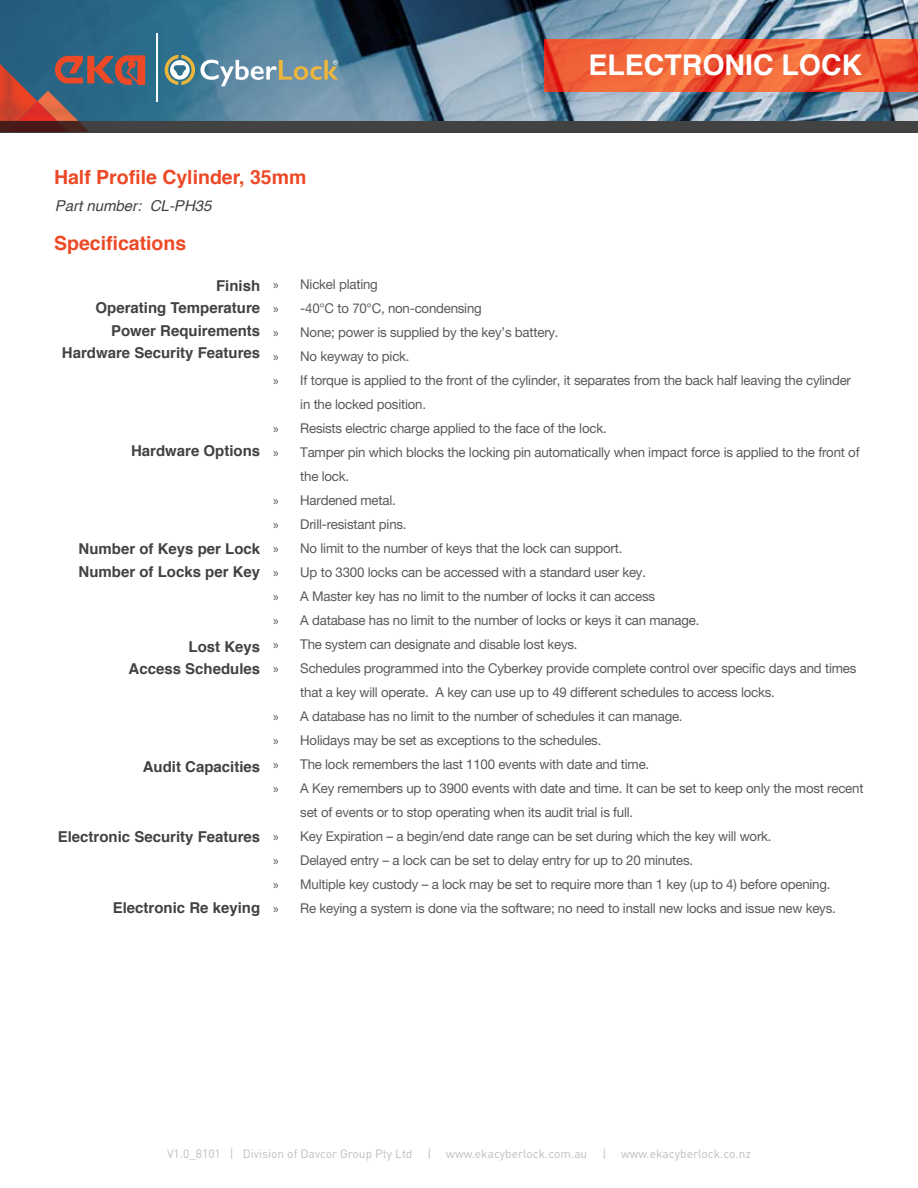
<style>
.page{position:relative;width:918px;height:1188px;background:#fff}
.page>*{position:absolute;margin:0;border:0;box-sizing:border-box;transform-origin:0 0}
.t1{font:700 28.5px "Helvetica";color:#fff}
.t2{font:700 19.5px "Helvetica";color:#ed4926}
.t3{font:700 15px/22.5px "Helvetica";color:#424242;text-align:right}
.t4{font:italic 15px "Helvetica";color:#424242}
.t5{font:13.5px "Helvetica Neue";letter-spacing:-.015em;color:#58595b}
.t6{font:12px "DIN";color:#bcbec0}
.s1{font-family:"Myriad Pro"}
</style>
<div class="page">
<img style="left:0;top:0;width:918px;height:121px">
<svg style="left:165px;top:55px;width:173px;height:31px"></svg>
<hr style="left:156px;top:33px;width:1px;height:69px;background:#fff">
<svg style="left:55px;top:55px;width:90px;height:30px"></svg>
<div style="left:0;top:121px;width:918px;height:11px;background:#424243"></div>
<img style="left:0;top:64px;width:37px;height:57px">
<img style="left:37px;top:91px;width:41px;height:30px">
<img style="left:18px;top:101px;width:39px;height:20px">
<svg style="left:0;top:121px;width:89px;height:11px"></svg>
<svg style="left:544px;top:39px;width:374px;height:53px"></svg>
<h1 class="t1" style="left:588px;top:42px;width:275px">ELECTRONIC LOCK</h1>
<h2 class="t2" style="left:54px;top:162px;width:254px">Half Profile Cylinder, 35mm</h2>
<p class="t4" style="left:55px;top:194px;width:158px">Part number: CL-PH35</p>
<h2 class="t2" style="left:54px;top:228px;width:134px">Specifications</h2>
<p class="t3" style="left:62px;top:275px;width:200px">Finish<br>Operating Temperature<br>Power Requirements<br>Hardware Security Features</p>
<p class="t5" style="left:273px;top:276px;width:106px"><span class="s1">»</span> Nickel plating</p>
<p class="t5" style="left:273px;top:300px;width:210px"><span class="s1">»</span> -40°C to 70°C, non-condensing</p>
<p class="t5" style="left:273px;top:324px;width:287px"><span class="s1">»</span> None; power is supplied by the key’s battery.</p>
<p class="t5" style="left:273px;top:348px;width:138px"><span class="s1">»</span> No keyway to pick.</p>
<p class="t5" style="left:273px;top:372px;width:579px"><span class="s1">»</span> If torque is applied to the front of the cylinder, it separates from the back half leaving the cylinder</p>
<p class="t5" style="left:300px;top:396px;width:127px">in the locked position.</p>
<p class="t5" style="left:273px;top:420px;width:335px"><span class="s1">»</span> Resists electric charge applied to the face of the lock.</p>
<p class="t5" style="left:273px;top:444px;width:588px"><span class="s1">»</span> Tamper pin which blocks the locking pin automatically when impact force is applied to the front of</p>
<p class="t5" style="left:300px;top:468px;width:50px">the lock.</p>
<p class="t5" style="left:273px;top:492px;width:124px"><span class="s1">»</span> Hardened metal.</p>
<p class="t5" style="left:273px;top:516px;width:135px"><span class="s1">»</span> Drill-resistant pins.</p>
<p class="t5" style="left:273px;top:540px;width:351px"><span class="s1">»</span> No limit to the number of keys that the lock can support.</p>
<p class="t5" style="left:273px;top:564px;width:374px"><span class="s1">»</span> Up to 3300 locks can be accessed with a standard user key.</p>
<p class="t5" style="left:273px;top:588px;width:383px"><span class="s1">»</span> A Master key has no limit to the number of locks it can access</p>
<p class="t5" style="left:273px;top:612px;width:428px"><span class="s1">»</span> A database has no limit to the number of locks or keys it can manage.</p>
<p class="t5" style="left:273px;top:636px;width:306px"><span class="s1">»</span> The system can designate and disable lost keys.</p>
<p class="t5" style="left:273px;top:660px;width:585px"><span class="s1">»</span> Schedules programmed into the Cyberkey provide complete control over specific days and times</p>
<p class="t5" style="left:300px;top:684px;width:476px">that a key will operate. A key can use up to 49 different schedules to access locks.</p>
<p class="t5" style="left:273px;top:708px;width:411px"><span class="s1">»</span> A database has no limit to the number of schedules it can manage.</p>
<p class="t5" style="left:273px;top:732px;width:330px"><span class="s1">»</span> Holidays may be set as exceptions to the schedules.</p>
<p class="t5" style="left:273px;top:756px;width:378px"><span class="s1">»</span> The lock remembers the last 1100 events with date and time.</p>
<p class="t5" style="left:273px;top:780px;width:592px"><span class="s1">»</span> A Key remembers up to 3900 events with date and time. It can be set to keep only the most recent</p>
<p class="t5" style="left:300px;top:804px;width:334px">set of events or to stop operating when its audit trial is full.</p>
<p class="t5" style="left:273px;top:828px;width:500px"><span class="s1">»</span> Key Expiration – a begin/end date range can be set during which the key will work.</p>
<p class="t5" style="left:273px;top:852px;width:421px"><span class="s1">»</span> Delayed entry – a lock can be set to delay entry for up to 20 minutes.</p>
<p class="t5" style="left:273px;top:876px;width:559px"><span class="s1">»</span> Multiple key custody – a lock may be set to require more than 1 key (up to 4) before opening.</p>
<p class="t5" style="left:273px;top:900px;width:564px"><span class="s1">»</span> Re keying a system is done via the software; no need to install new locks and issue new keys.</p>
<p class="t3" style="left:131px;top:440px;width:131px">Hardware Options</p>
<p class="t3" style="left:79px;top:538px;width:183px;text-align:left">Number of Keys per Lock<br>Number of Locks per Key</p>
<p class="t3" style="left:129px;top:635px;width:133px">Lost Keys<br>Access Schedules</p>
<p class="t3" style="left:143px;top:756px;width:119px">Audit Capacities</p>
<p class="t3" style="left:58px;top:826px;width:204px">Electronic Security Features</p>
<p class="t3" style="left:113px;top:896px;width:149px">Electronic Re keying</p>
<p class="t6" style="left:167px;top:1146px;width:585px">V1.0_8101 | Division of Davcor Group Pty Ltd | www.ekacyberlock.com.au | www.ekacyberlock.co.nz</p>
</div>
